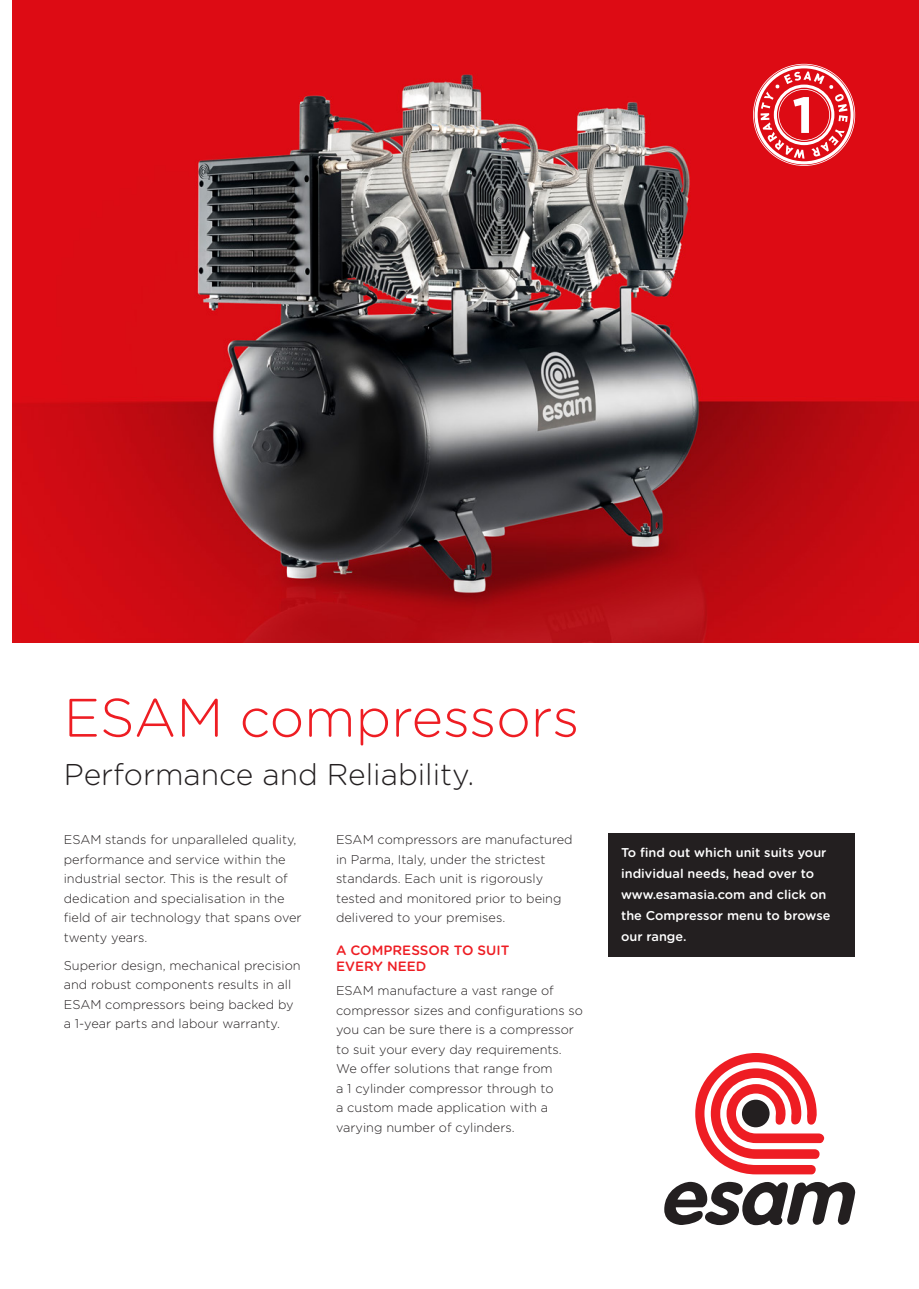
<style>
.page{position:relative;width:919px;height:1289px;background:#fff}
.page>*{position:absolute;margin:0;border:0;box-sizing:border-box;transform-origin:0 0}
.t1{font:300 54px "Gotham Rounded";color:#ee1d23}
.t2{font:300 30px "Gotham Rounded";color:#231f20}
.heading{font:500 13.5px/16.2px "Gotham Rounded";color:#ee1d23}
.text{font:300 12.75px/19.5px "Gotham Rounded";color:#231f20}
.text-2{font:500 12.75px/21px "Gotham Rounded";color:#fff}
</style>
<div class="page">
<img style="left:13px;top:0;width:905px;height:642px">
<div style="left:608px;top:833px;width:247px;height:124px;background:#231f20"></div>
<svg style="left:695px;top:1053px;width:129px;height:121px"></svg>
<div style="left:741px;top:1099px;width:28px;height:28px;background:#231f20;border-radius:50%"></div>
<svg style="left:664px;top:1181px;width:191px;height:44px"></svg>
<svg style="left:753px;top:64px;width:102px;height:102px"></svg>
<p class="t1" style="left:64px;top:681px;width:517px">ESAM compressors</p>
<p class="t2" style="left:64px;top:754px;width:412px">Performance and Reliability.</p>
<p class="text" style="left:64px;top:829px;width:239px">ESAM stands for unparalleled quality, performance and service within the industrial sector. This is the result of dedication and specialisation in the field of air technology that spans over twenty years.</p>
<p class="text" style="left:64px;top:954px;width:238px">Superior design, mechanical precision and robust components results in all ESAM compressors being backed by a 1-year parts and labour warranty.</p>
<p class="text" style="left:336px;top:829px;width:238px">ESAM compressors are manufactured in Parma, Italy, under the strictest standards. Each unit is rigorously tested and monitored prior to being delivered to your premises.</p>
<p class="heading" style="left:336px;top:941px;width:175px">A COMPRESSOR TO SUIT<br>EVERY NEED</p>
<p class="text" style="left:336px;top:980px;width:248px">ESAM manufacture a vast range of compressor sizes and configurations so you can be sure there is a compressor to suit your every day requirements.<br>We offer solutions that range from<br>a 1 cylinder compressor through to<br>a custom made application with a varying number of cylinders.</p>
<p class="text-2" style="left:621px;top:841px;width:211px">To find out which unit suits your individual needs, head over to www.esamasia.com and click on the Compressor menu to browse our range.</p>
</div>
